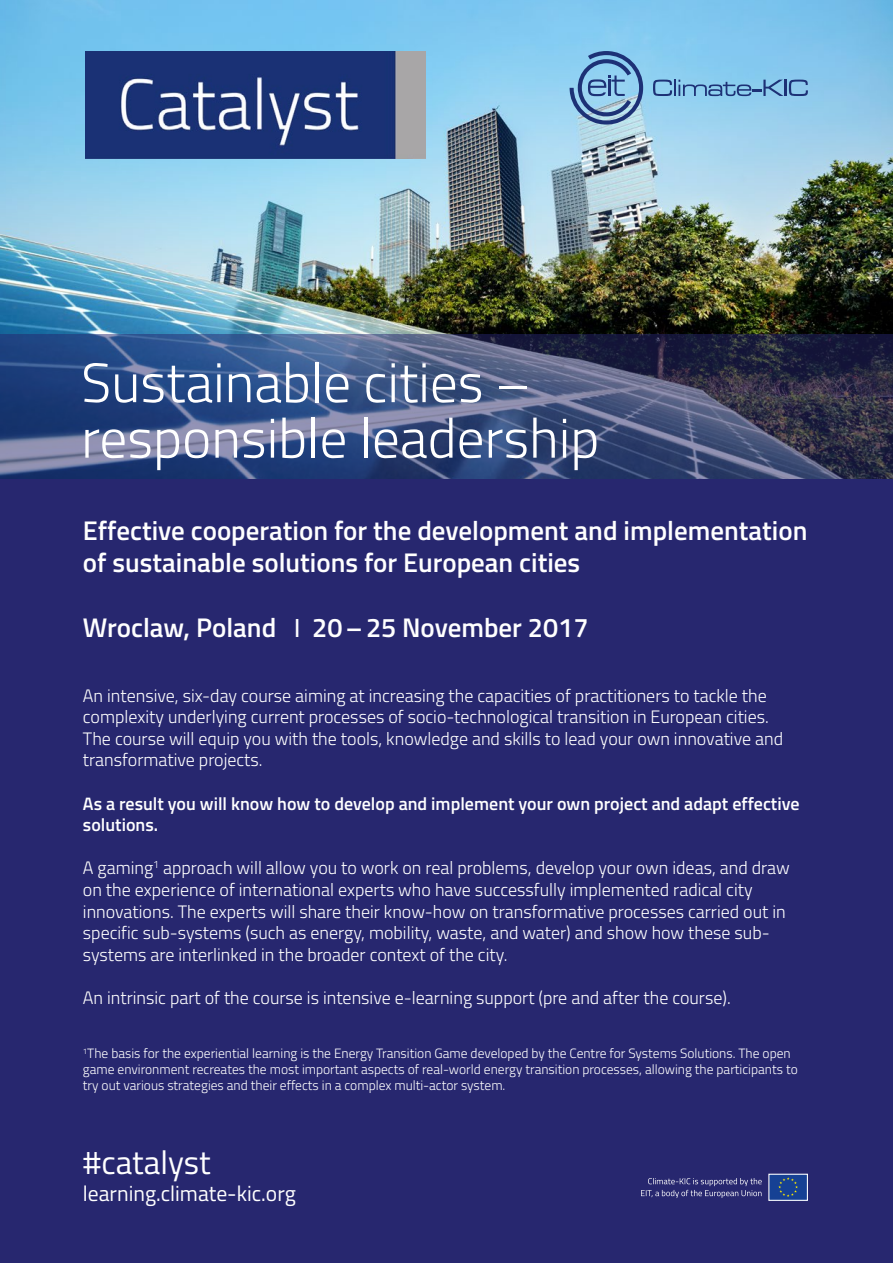
<style>
.page{position:relative;width:893px;height:1263px;background:#fff}
.page>*{position:absolute;margin:0;border:0;box-sizing:border-box;transform-origin:0 0}
.t1{font:300 55.5px/55.5px "Titillium";color:#fff}
.t2{font:33px "Titillium";color:#fff}
.t3{font:600 27px/32.4px "Titillium";color:#fff}
.t4{font:21.6px "Titillium";color:#fff}
.t5{font:300 18px/21.6px "Titillium";color:#fff}
.t6{font:600 18px/21.6px "Titillium";color:#fff}
.t7{font:300 13.5px/16.2px "Titillium";color:#fff}
.s1{font-family:"Fi We";font-weight:400}
</style>
<div class="page">
<img style="left:0;top:0;width:893px;height:334px">
<svg style="left:0;top:334px;width:893px;height:145px;background:#3c4c77"></svg>
<div style="left:0;top:479px;width:893px;height:784px;background:#27276f"></div>
<div style="left:769px;top:1174px;width:38px;height:26px;background:#164194"></div>
<div style="left:768px;top:1174px;width:40px;height:27px;border:1px solid #fff"></div>
<svg style="left:778px;top:1177px;width:20px;height:20px"></svg>
<svg style="left:641px;top:1178px;width:121px;height:20px"></svg>
<img style="left:85px;top:51px;width:340px;height:108px">
<svg style="left:570px;top:51px;width:73px;height:74px;background:#76a3ca"></svg>
<svg style="left:653px;top:80px;width:155px;height:16px;background:#6b9eca"></svg>
<h1 class="t1" style="left:81px;top:352px;width:520px">Sustainable cities – responsible leadership</h1>
<h3 class="t3" style="left:83px;top:512px;width:726px">Effective cooperation for the development and implementation of sustainable solutions for European cities</h3>
<h3 class="t3" style="left:83px;top:610px;width:507px">Wroclaw, Poland <span class="s1">l</span> 20–25 November 2017</h3>
<p class="t5" style="left:83px;top:684px;width:702px">An intensive, six-day course aiming at increasing the capacities of practitioners to tackle the complexity underlying current processes of socio-technological transition in European cities.<br>The course will equip you with the tools, knowledge and skills to lead your own innovative and transformative projects.</p>
<p class="t6" style="left:83px;top:791px;width:718px">As a result you will know how to develop and implement your own project and adapt effective solutions.</p>
<p class="t5" style="left:83px;top:856px;width:709px">A gaming<sup>1</sup> approach will allow you to work on real problems, develop your own ideas, and draw on the experience of international experts who have successfully implemented radical city innovations. The experts will share their know-how on transformative processes carried out in specific sub-systems (such as energy, mobility, waste, and water) and show how these sub&shy;systems are interlinked in the broader context of the city.</p>
<p class="t5" style="left:83px;top:986px;width:649px">An intrinsic part of the course is intensive e-learning support (pre and after the course).</p>
<p class="t7" style="left:83px;top:1044px;width:716px"><sup>1</sup>The basis for the experiential learning is the Energy Transition Game developed by the Centre for Systems Solutions. The open game environment recreates the most important aspects of real-world energy transition processes, allowing the participants to try out various strategies and their effects in a complex multi-actor system.</p>
<h2 class="t2" style="left:83px;top:1138px;width:129px">#catalyst</h2>
<p class="t4" style="left:83px;top:1177px;width:214px">learning.climate-kic.org</p>
</div>
